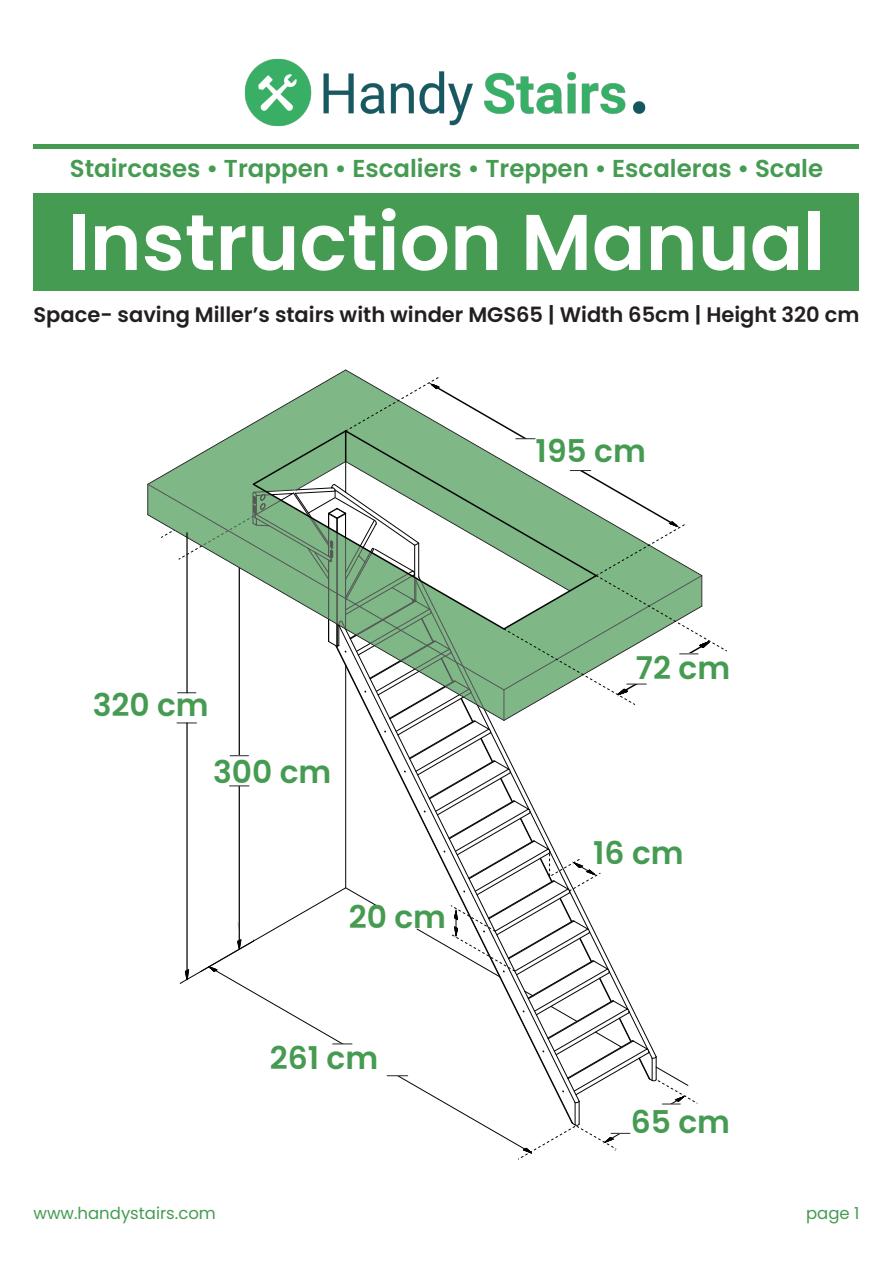
<style>
.page{position:relative;width:893px;height:1263px;background:#fff}
.page>*{position:absolute;margin:0;border:0;box-sizing:border-box;transform-origin:0 0}
.t1{font:600 78.9px "Poppins";color:#fff}
.t2{font:600 31.35px "Poppins";color:#469b52}
.t3{font:600 24.45px "Poppins";color:#469b52}
.t4{font:600 21px "Poppins";color:#231f20}
.t5{font:16.5px "Poppins";color:#469b52}
</style>
<div class="page">
<svg style="left:147px;top:369px;width:580px;height:791px"></svg>
<div style="left:34px;top:193px;width:825px;height:97px;background:#469b52"></div>
<hr style="left:34px;top:144px;width:825px;height:4px;background:#469b52">
<img style="left:244px;top:58px;width:402px;height:69px">
<p class="t3" style="left:70px;top:154px;width:755px">Staircases • Trappen • Escaliers • Treppen • Escaleras • Scale</p>
<h1 class="t1" style="left:68px;top:197px;width:759px">Instruction Manual</h1>
<p class="t4" style="left:34px;top:302px;width:827px">Space- saving Miller’s stairs with winder MGS65 | Width 65cm | Height 320 cm</p>
<h2 class="t2" style="left:536px;top:432px;width:112px">195 cm</h2>
<h2 class="t2" style="left:93px;top:687px;width:118px">320 cm</h2>
<h2 class="t2" style="left:213px;top:754px;width:120px">300 cm</h2>
<h2 class="t2" style="left:349px;top:899px;width:99px">20 cm</h2>
<h2 class="t2" style="left:270px;top:1040px;width:110px">261 cm</h2>
<h2 class="t2" style="left:636px;top:650px;width:96px">72 cm</h2>
<h2 class="t2" style="left:593px;top:834px;width:92px">16 cm</h2>
<h2 class="t2" style="left:631px;top:1104px;width:101px">65 cm</h2>
<p class="t5" style="left:34px;top:1203px;width:184px">www.handystairs.com</p>
<p class="t5" style="left:806px;top:1203px;width:55px">page 1</p>
</div>
